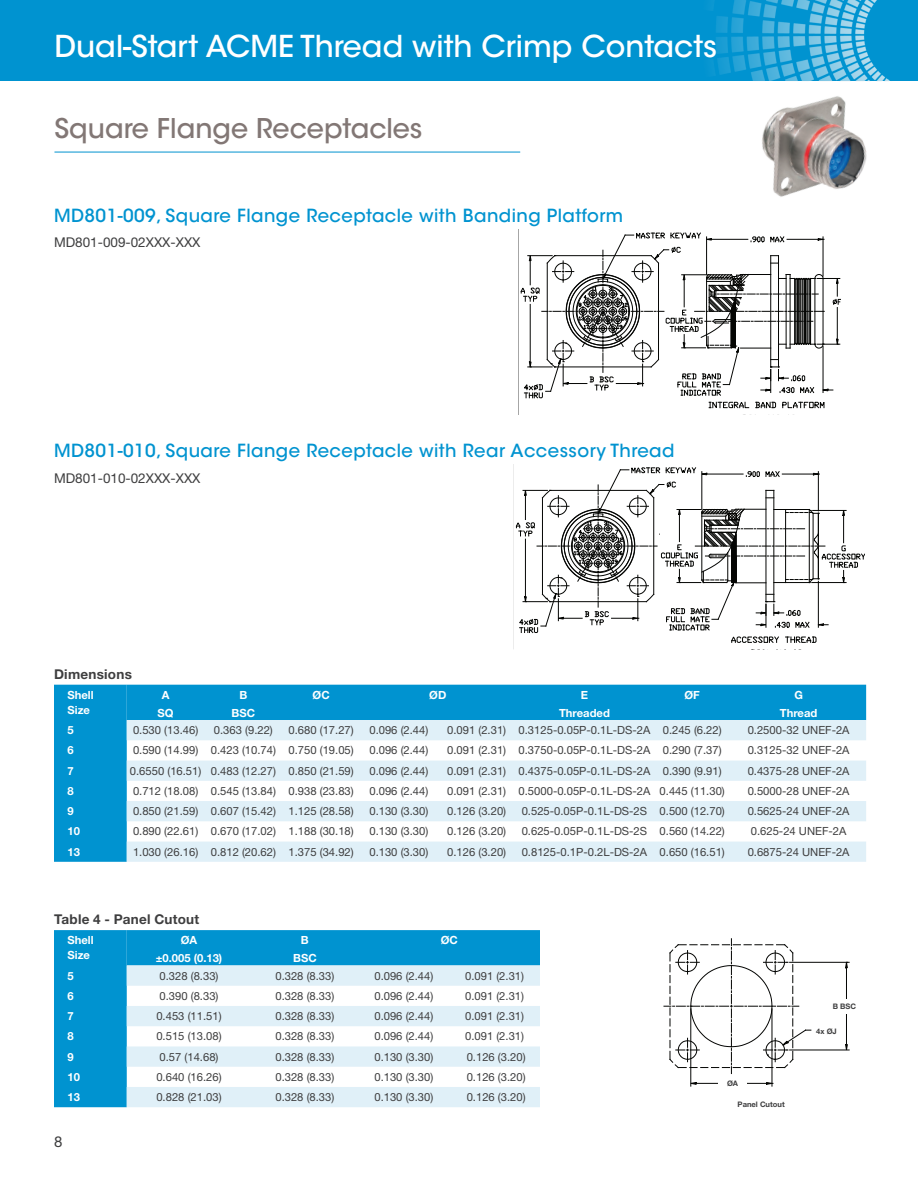
<style>
.page{position:relative;width:918px;height:1188px;background:#fff}
.page>*{position:absolute;margin:0;border:0;box-sizing:border-box;transform-origin:0 0}
.t1{font:500 30px "ITC Avant Garde Std";color:#fff}
.t2{font:500 27px "ITC Avant Garde Std";color:#827775}
.t3{font:500 18px "ITC Avant Garde Std";letter-spacing:.025em;color:#0093d0}
.t4{font:15px "Helvetica Neue LT Pro";color:#3e3e3f}
.t5{font:13.5px "Helvetica Neue LT Pro";color:#3e3e3f}
.t6{font:700 13.5px "Helvetica Neue LT Pro";letter-spacing:.02em;color:#3e3e3f}
.t7{font:11.25px "Helvetica Neue LT Pro";color:#3e3e3f}
.t8{font:700 11.25px/15px "Helvetica Neue LT Pro";color:#fff}
.t9{font:700 7.65px "Helvetica Neue LT Pro";color:#3e3e3f}
</style>
<div class="page">
<div style="left:0;top:0;width:918px;height:81px;background:#0093d0"></div>
<img style="left:711px;top:0;width:179px;height:81px">
<img style="left:762px;top:96px;width:105px;height:101px">
<svg style="left:54px;top:645px;width:812px;height:40px"></svg>
<div style="left:54px;top:685px;width:812px;height:177px;background:#0093d0"></div>
<svg style="left:127px;top:720px;width:739px;height:142px;fill:#e0f0f8"></svg>
<hr style="left:54px;top:152px;width:466px;height:1px;background:#0093d0">
<div style="left:54px;top:930px;width:486px;height:177px;background:#0093d0"></div>
<svg style="left:127px;top:965px;width:413px;height:142px;fill:#e0f0f8"></svg>
<svg style="left:663px;top:938px;width:187px;height:149px"></svg>
<svg style="left:521px;top:232px;width:320px;height:183px"></svg>
<svg style="left:514px;top:467px;width:350px;height:183px"></svg>
<div style="left:826px;top:999px;width:37px;height:15px;background:#fff"></div>
<div style="left:812px;top:1024px;width:29px;height:14px;background:#fff"></div>
<div style="left:718px;top:1076px;width:29px;height:14px;background:#fff"></div>
<h1 class="t1" style="left:54px;top:27px;width:664px">Dual-Start ACME Thread with Crimp Contacts</h1>
<h2 class="t2" style="left:54px;top:112px;width:370px">Square Flange Receptacles</h2>
<h3 class="t3" style="left:54px;top:204px;width:571px">MD801-009, Square Flange Receptacle with Banding Platform</h3>
<p class="t5" style="left:54px;top:234px;width:148px">MD801-009-02XXX-XXX</p>
<h3 class="t3" style="left:54px;top:439px;width:622px">MD801-010, Square Flange Receptacle with Rear Accessory Thread</h3>
<p class="t5" style="left:54px;top:469px;width:148px">MD801-010-02XXX-XXX</p>
<p class="t6" style="left:54px;top:665px;width:79px">Dimensions</p>
<p class="t8" style="left:68px;top:687px;width:28px">Shell<br>Size</p>
<p class="t8" style="left:162px;top:687px;width:9px">A</p>
<p class="t8" style="left:239px;top:687px;width:9px">B</p>
<p class="t8" style="left:313px;top:687px;width:19px">ØC</p>
<p class="t8" style="left:429px;top:687px;width:19px">ØD</p>
<p class="t8" style="left:581px;top:687px;width:9px">E</p>
<p class="t8" style="left:685px;top:687px;width:17px">ØF</p>
<p class="t8" style="left:794px;top:687px;width:10px">G</p>
<p class="t8" style="left:158px;top:705px;width:18px">SQ</p>
<p class="t8" style="left:232px;top:705px;width:25px">BSC</p>
<p class="t8" style="left:559px;top:705px;width:52px">Threaded</p>
<p class="t8" style="left:780px;top:705px;width:39px">Thread</p>
<p class="t8" style="left:68px;top:722px;width:8px">5</p>
<p class="t7" style="left:133px;top:723px;width:67px">0.530 (13.46)</p>
<p class="t7" style="left:214px;top:723px;width:60px">0.363 (9.22)</p>
<p class="t7" style="left:289px;top:723px;width:67px">0.680 (17.27)</p>
<p class="t7" style="left:369px;top:723px;width:60px">0.096 (2.44)</p>
<p class="t7" style="left:447px;top:723px;width:276px">0.091 (2.31) 0.3125-0.05P-0.1L-DS-2A 0.245 (6.22)</p>
<p class="t7" style="left:748px;top:723px;width:103px">0.2500-32 UNEF-2A</p>
<p class="t8" style="left:68px;top:743px;width:8px">6</p>
<p class="t7" style="left:133px;top:743px;width:222px">0.590 (14.99) 0.423 (10.74) 0.750 (19.05)</p>
<p class="t7" style="left:369px;top:743px;width:60px">0.096 (2.44)</p>
<p class="t7" style="left:447px;top:743px;width:276px">0.091 (2.31) 0.3750-0.05P-0.1L-DS-2A 0.290 (7.37)</p>
<p class="t7" style="left:748px;top:743px;width:103px">0.3125-32 UNEF-2A</p>
<p class="t8" style="left:68px;top:763px;width:8px">7</p>
<p class="t7" style="left:130px;top:764px;width:225px">0.6550 (16.51) 0.483 (12.27) 0.850 (21.59)</p>
<p class="t7" style="left:369px;top:764px;width:60px">0.096 (2.44)</p>
<p class="t7" style="left:447px;top:764px;width:276px">0.091 (2.31) 0.4375-0.05P-0.1L-DS-2A 0.390 (9.91)</p>
<p class="t7" style="left:748px;top:764px;width:103px">0.4375-28 UNEF-2A</p>
<p class="t8" style="left:68px;top:783px;width:8px">8</p>
<p class="t7" style="left:133px;top:784px;width:222px">0.712 (18.08) 0.545 (13.84) 0.938 (23.83)</p>
<p class="t7" style="left:369px;top:784px;width:60px">0.096 (2.44)</p>
<p class="t7" style="left:447px;top:784px;width:279px">0.091 (2.31) 0.5000-0.05P-0.1L-DS-2A 0.445 (11.30)</p>
<p class="t7" style="left:748px;top:784px;width:103px">0.5000-28 UNEF-2A</p>
<p class="t8" style="left:68px;top:803px;width:8px">9</p>
<p class="t7" style="left:133px;top:804px;width:222px">0.850 (21.59) 0.607 (15.42) 1.125 (28.58)</p>
<p class="t7" style="left:369px;top:804px;width:60px">0.130 (3.30)</p>
<p class="t7" style="left:447px;top:804px;width:60px">0.126 (3.20)</p>
<p class="t7" style="left:522px;top:804px;width:205px">0.525-0.05P-0.1L-DS-2S 0.500 (12.70)</p>
<p class="t7" style="left:748px;top:804px;width:103px">0.5625-24 UNEF-2A</p>
<p class="t8" style="left:68px;top:824px;width:14px">10</p>
<p class="t7" style="left:133px;top:824px;width:222px">0.890 (22.61) 0.670 (17.02) 1.188 (30.18)</p>
<p class="t7" style="left:369px;top:824px;width:60px">0.130 (3.30)</p>
<p class="t7" style="left:447px;top:824px;width:60px">0.126 (3.20)</p>
<p class="t7" style="left:522px;top:824px;width:205px">0.625-0.05P-0.1L-DS-2S 0.560 (14.22)</p>
<p class="t7" style="left:751px;top:824px;width:97px">0.625-24 UNEF-2A</p>
<p class="t8" style="left:68px;top:844px;width:14px">13</p>
<p class="t7" style="left:133px;top:845px;width:222px">1.030 (26.16) 0.812 (20.62) 1.375 (34.92)</p>
<p class="t7" style="left:369px;top:845px;width:60px">0.130 (3.30)</p>
<p class="t7" style="left:447px;top:845px;width:60px">0.126 (3.20)</p>
<p class="t7" style="left:522px;top:845px;width:205px">0.8125-0.1P-0.2L-DS-2A 0.650 (16.51)</p>
<p class="t7" style="left:748px;top:845px;width:103px">0.6875-24 UNEF-2A</p>
<p class="t6" style="left:54px;top:911px;width:147px">Table 4 - Panel Cutout</p>
<p class="t8" style="left:68px;top:932px;width:28px">Shell<br>Size</p>
<p class="t8" style="left:181px;top:932px;width:18px">ØA</p>
<p class="t8" style="left:301px;top:932px;width:9px">B</p>
<p class="t8" style="left:441px;top:932px;width:19px">ØC</p>
<p class="t8" style="left:156px;top:950px;width:68px">±0.005 (0.13)</p>
<p class="t8" style="left:293px;top:950px;width:25px">BSC</p>
<p class="t8" style="left:68px;top:968px;width:8px">5</p>
<p class="t7" style="left:160px;top:969px;width:60px">0.328 (8.33)</p>
<p class="t7" style="left:275px;top:969px;width:60px">0.328 (8.33)</p>
<p class="t7" style="left:374px;top:969px;width:60px">0.096 (2.44)</p>
<p class="t7" style="left:465px;top:969px;width:60px">0.091 (2.31)</p>
<p class="t8" style="left:68px;top:988px;width:8px">6</p>
<p class="t7" style="left:160px;top:989px;width:60px">0.390 (8.33)</p>
<p class="t7" style="left:275px;top:989px;width:60px">0.328 (8.33)</p>
<p class="t7" style="left:374px;top:989px;width:60px">0.096 (2.44)</p>
<p class="t7" style="left:465px;top:989px;width:60px">0.091 (2.31)</p>
<p class="t8" style="left:68px;top:1008px;width:8px">7</p>
<p class="t7" style="left:156px;top:1009px;width:67px">0.453 (11.51)</p>
<p class="t7" style="left:275px;top:1009px;width:60px">0.328 (8.33)</p>
<p class="t7" style="left:374px;top:1009px;width:60px">0.096 (2.44)</p>
<p class="t7" style="left:465px;top:1009px;width:60px">0.091 (2.31)</p>
<p class="t8" style="left:68px;top:1029px;width:8px">8</p>
<p class="t7" style="left:156px;top:1029px;width:67px">0.515 (13.08)</p>
<p class="t7" style="left:275px;top:1029px;width:60px">0.328 (8.33)</p>
<p class="t7" style="left:374px;top:1029px;width:60px">0.096 (2.44)</p>
<p class="t7" style="left:465px;top:1029px;width:60px">0.091 (2.31)</p>
<p class="t8" style="left:68px;top:1049px;width:8px">9</p>
<p class="t7" style="left:160px;top:1050px;width:60px">0.57 (14.68)</p>
<p class="t7" style="left:275px;top:1050px;width:60px">0.328 (8.33)</p>
<p class="t7" style="left:374px;top:1050px;width:60px">0.130 (3.30)</p>
<p class="t7" style="left:467px;top:1050px;width:60px">0.126 (3.20)</p>
<p class="t8" style="left:68px;top:1069px;width:14px">10</p>
<p class="t7" style="left:156px;top:1070px;width:67px">0.640 (16.26)</p>
<p class="t7" style="left:275px;top:1070px;width:60px">0.328 (8.33)</p>
<p class="t7" style="left:374px;top:1070px;width:60px">0.130 (3.30)</p>
<p class="t7" style="left:467px;top:1070px;width:60px">0.126 (3.20)</p>
<p class="t8" style="left:68px;top:1089px;width:14px">13</p>
<p class="t7" style="left:156px;top:1090px;width:67px">0.828 (21.03)</p>
<p class="t7" style="left:275px;top:1090px;width:60px">0.328 (8.33)</p>
<p class="t7" style="left:374px;top:1090px;width:60px">0.130 (3.30)</p>
<p class="t7" style="left:467px;top:1090px;width:60px">0.126 (3.20)</p>
<h3 class="t4" style="left:54px;top:1132px;width:10px">8</h3>
<p class="t9" style="left:727px;top:1078px;width:13px">ØA</p>
<p class="t9" style="left:738px;top:1099px;width:49px">Panel Cutout</p>
<p class="t9" style="left:833px;top:1001px;width:25px">B BSC</p>
<p class="t9" style="left:816px;top:1026px;width:22px">4x ØJ</p>
</div>
